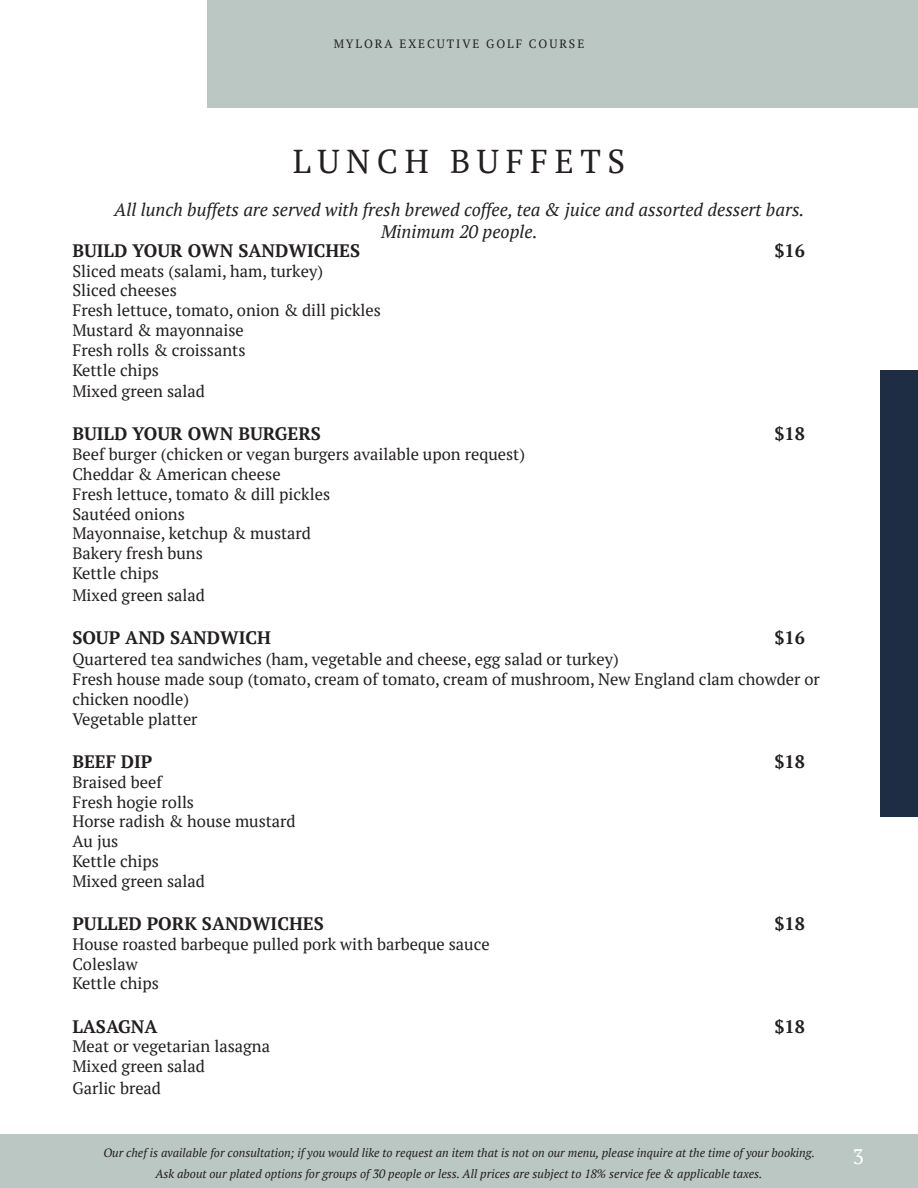
<style>
.page{position:relative;width:918px;height:1188px;background:#fff}
.page>*{position:absolute;margin:0;border:0;box-sizing:border-box;transform-origin:0 0}
.t1{font:33px "PT Serif";letter-spacing:.2em;color:#231f20}
.t2{font:21px "PT Serif";color:#fff}
.t3{font:700 18px "PT Serif";color:#231f20}
.t4{font:italic 18px "PT Serif";color:#231f20}
.t5{font:16.5px/20.1px "PT Serif";color:#231f20}
.t6{font:italic 12px "PT Serif";color:#231f20}
.t7{font:12px "PT Serif";letter-spacing:.16em;color:#231f20}
.s1{font-style:inherit}
</style>
<div class="page">
<div style="left:207px;top:0;width:711px;height:108px;background:#bbc7c2"></div>
<div style="left:0;top:1134px;width:918px;height:54px;background:#bbc7c2"></div>
<div style="left:880px;top:371px;width:38px;height:446px;background:#1f2d44"></div>
<p class="t7" style="left:334px;top:36px;width:252px">MYLORA EXECUTIVE GOLF COURSE</p>
<p class="t1" style="left:293px;top:140px;width:334px">LUNCH BUFFETS</p>
<p class="t4" style="left:114px;top:198px;width:692px">All lunch buffets are served with fresh brewed coffee, tea &amp; juice and assorted dessert bars.</p>
<p class="t4" style="left:381px;top:220px;width:158px">Minimum 20 people.</p>
<p class="t3" style="left:72px;top:239px;width:289px">BUILD YOUR OWN SANDWICHES</p>
<p class="t3" style="left:774px;top:239px;width:32px">$1<span class="s1">6</span></p>
<p class="t5" style="left:72px;top:261px;width:252px">Sliced meats (salami, ham, turkey)</p>
<p class="t5" style="left:72px;top:280px;width:106px">Sliced cheeses</p>
<p class="t5" style="left:72px;top:300px;width:310px">Fresh lettuce, tomato, onion &amp; dill pickles</p>
<p class="t5" style="left:72px;top:320px;width:173px">Mustard &amp; mayonnaise</p>
<p class="t5" style="left:72px;top:340px;width:175px">Fresh rolls &amp; croissants</p>
<p class="t5" style="left:72px;top:360px;width:88px">Kettle chips</p>
<p class="t5" style="left:72px;top:381px;width:134px">Mixed green salad</p>
<p class="t3" style="left:72px;top:422px;width:250px">BUILD YOUR OWN BURGERS</p>
<p class="t3" style="left:774px;top:422px;width:32px">$18</p>
<p class="t5" style="left:72px;top:444px;width:454px">Beef burger (chicken or vegan burgers available upon request)</p>
<p class="t5" style="left:72px;top:464px;width:210px">Cheddar &amp; American cheese</p>
<p class="t5" style="left:72px;top:484px;width:259px">Fresh lettuce, tomato &amp; dill pickles</p>
<p class="t5" style="left:72px;top:504px;width:114px">Sautéed onions</p>
<p class="t5" style="left:72px;top:523px;width:240px">Mayonnaise, ketchup &amp; mustard</p>
<p class="t5" style="left:72px;top:543px;width:132px">Bakery fresh buns</p>
<p class="t5" style="left:72px;top:563px;width:88px">Kettle chips</p>
<p class="t5" style="left:72px;top:585px;width:134px">Mixed green salad</p>
<p class="t3" style="left:72px;top:626px;width:200px">SOUP AND SANDWICH</p>
<p class="t3" style="left:774px;top:626px;width:32px">$1<span class="s1">6</span></p>
<p class="t5" style="left:72px;top:649px;width:749px">Quartered tea sandwiches (ham, vegetable and cheese, egg salad or turkey)<br>Fresh house made soup (tomato, cream of tomato, cream of mushroom, New England clam chowder or chicken noodle)<br>Vegetable platter</p>
<p class="t3" style="left:72px;top:750px;width:82px">BEEF DIP</p>
<p class="t3" style="left:774px;top:750px;width:32px">$18</p>
<p class="t5" style="left:72px;top:772px;width:91px">Braised beef</p>
<p class="t5" style="left:72px;top:792px;width:123px">Fresh hogie rolls</p>
<p class="t5" style="left:72px;top:811px;width:225px">Horse radish &amp; house mustard</p>
<p class="t5" style="left:72px;top:831px;width:48px">Au jus</p>
<p class="t5" style="left:72px;top:851px;width:88px">Kettle chips</p>
<p class="t5" style="left:72px;top:871px;width:134px">Mixed green salad</p>
<p class="t3" style="left:72px;top:912px;width:253px">PULLED PORK SANDWICHES</p>
<p class="t3" style="left:774px;top:912px;width:32px">$18</p>
<p class="t5" style="left:72px;top:934px;width:419px">House roasted barbeque pulled pork with barbeque sauce</p>
<p class="t5" style="left:72px;top:954px;width:67px">Coleslaw</p>
<p class="t5" style="left:72px;top:973px;width:88px">Kettle chips</p>
<p class="t3" style="left:72px;top:1014px;width:87px">LASAGNA</p>
<p class="t3" style="left:774px;top:1014px;width:32px">$18</p>
<p class="t5" style="left:72px;top:1036px;width:199px">Meat or vegetarian lasagna</p>
<p class="t5" style="left:72px;top:1056px;width:134px">Mixed green salad</p>
<p class="t5" style="left:72px;top:1078px;width:90px">Garlic bread</p>
<p class="t6" style="left:103px;top:1145px;width:713px">Our chef is available for consultation; if you would like to request an item that is not on our menu, please inquire at the time of your booking.</p>
<p class="t6" style="left:155px;top:1166px;width:609px">Ask about our plated options for groups of 30 people or less. All prices are subject to 18% service fee &amp; applicable taxes.</p>
<p class="t2" style="left:853px;top:1143px;width:13px">3</p>
</div>
